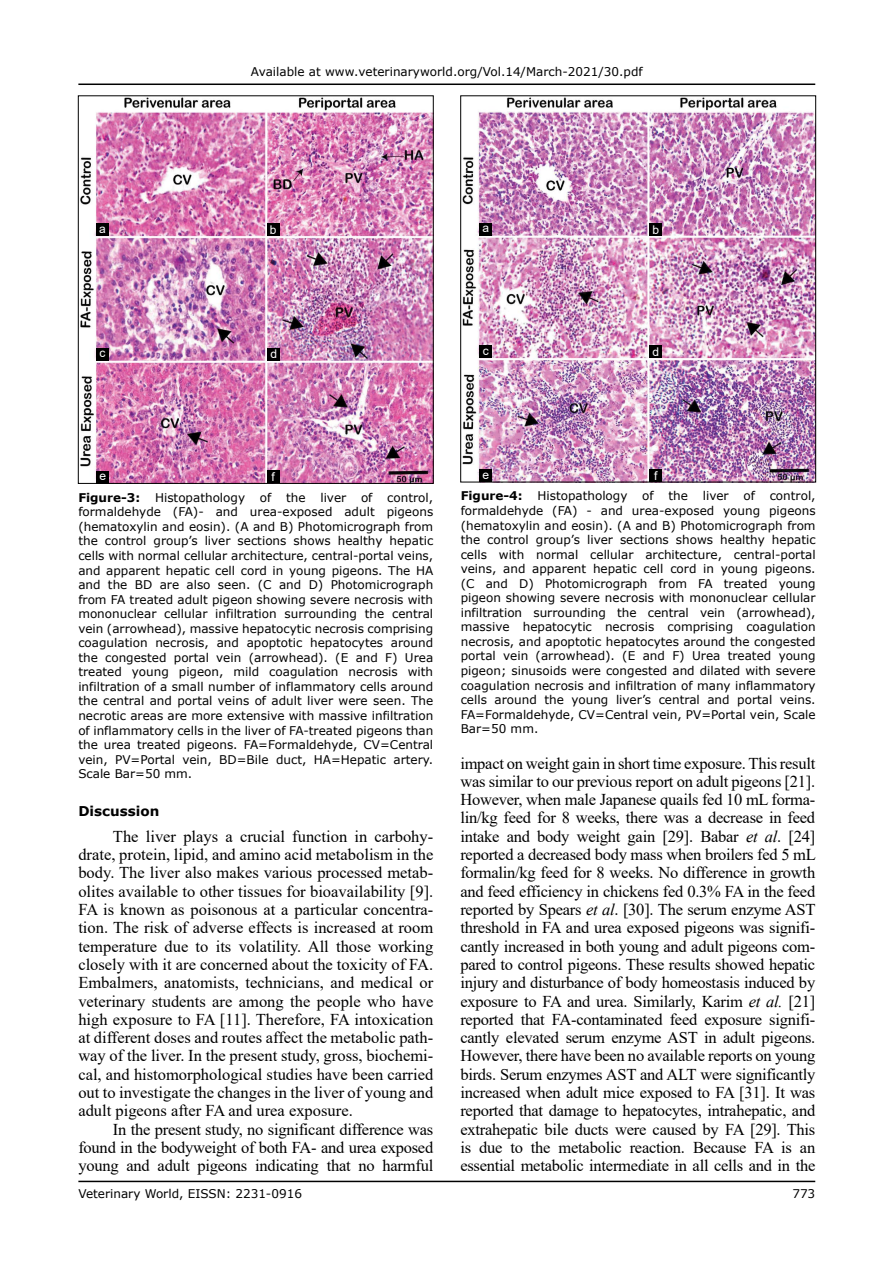
<style>
.page{position:relative;width:894px;height:1263px;background:#fff}
.page>*{position:absolute;margin:0;border:0;box-sizing:border-box;transform-origin:0 0}
.t1{font:16.5px/18.3px "Times New Roman";letter-spacing:-.015em;color:#000;text-align:justify}
.t2{font:700 13.5px "Verdana";color:#000}
.t3{font:12px/14.5px "Verdana";color:#000;text-align:justify}
.t4{font:12px "Arial";color:#fff}
.s1{font-weight:700}
.s2{font-style:italic}
</style>
<div class="page">
<hr style="left:78px;top:1180px;width:737px;height:2px;background:#000">
<hr style="left:78px;top:83px;width:737px;height:2px;background:#000">
<img style="left:462px;top:98px;width:351px;height:382px">
<div style="left:649px;top:345px;width:13px;height:13px;background:#000"></div>
<div style="left:479px;top:345px;width:13px;height:12px;background:#000"></div>
<div style="left:649px;top:223px;width:13px;height:13px;background:#000"></div>
<div style="left:479px;top:223px;width:13px;height:13px;background:#000"></div>
<div style="left:649px;top:469px;width:13px;height:13px;background:#000"></div>
<div style="left:479px;top:469px;width:13px;height:13px;background:#000"></div>
<img style="left:80px;top:98px;width:351px;height:383px">
<div style="left:267px;top:348px;width:13px;height:12px;background:#000"></div>
<div style="left:96px;top:348px;width:13px;height:12px;background:#000"></div>
<div style="left:267px;top:223px;width:12px;height:13px;background:#000"></div>
<div style="left:96px;top:223px;width:13px;height:13px;background:#000"></div>
<div style="left:267px;top:470px;width:12px;height:13px;background:#000"></div>
<div style="left:96px;top:471px;width:13px;height:12px;background:#000"></div>
<p class="t3" style="left:251px;top:64px;width:393px">Available at www.veterinaryworld.org/Vol.14/March-2021/30.pdf</p>
<p class="t4" style="left:99px;top:220px;width:8px">a</p>
<p class="t4" style="left:270px;top:221px;width:8px">b</p>
<p class="t4" style="left:482px;top:220px;width:8px">a</p>
<p class="t4" style="left:652px;top:221px;width:8px">b</p>
<p class="t4" style="left:99px;top:345px;width:7px">c</p>
<p class="t4" style="left:270px;top:346px;width:8px">d</p>
<p class="t4" style="left:482px;top:342px;width:7px">c</p>
<p class="t4" style="left:652px;top:343px;width:8px">d</p>
<p class="t4" style="left:99px;top:468px;width:8px">e</p>
<p class="t4" style="left:271px;top:468px;width:5px">f</p>
<p class="t3" style="left:78px;top:490px;width:356px"><span class="s1">Figure-3:</span> Histopathology of the liver of control, formaldehyde (FA)- and urea-exposed adult pigeons (hematoxylin and eosin). (A and B) Photomicrograph from the control group’s liver sections shows healthy hepatic cells with normal cellular architecture, central-portal veins, and apparent hepatic cell cord in young pigeons. The HA and the BD are also seen. (C and D) Photomicrograph from FA treated adult pigeon showing severe necrosis with mononuclear cellular infiltration surrounding the central vein (arrowhead), massive hepatocytic necrosis comprising coagulation necrosis, and apoptotic hepatocytes around the congested portal vein (arrowhead). (E and F) Urea treated young pigeon, mild coagulation necrosis with infiltration of a small number of inflammatory cells around the central and portal veins of adult liver were seen. The necrotic areas are more extensive with massive infiltration of inflammatory cells in the liver of FA-treated pigeons than the urea treated pigeons. FA=Formaldehyde, CV=Central vein, PV=Portal vein, BD=Bile duct, HA=Hepatic artery.<br>Scale Bar=50 mm.</p>
<p class="t2" style="left:78px;top:801px;width:82px">Discussion</p>
<p class="t1" style="left:78px;top:826px;width:356px;text-indent:35px">The liver plays a crucial function in carbohy&shy;drate, protein, lipid, and amino acid metabolism in the body. The liver also makes various processed metab&shy;olites available to other tissues for bioavailability [9].<br>FA is known as poisonous at a particular concentra&shy;tion. The risk of adverse effects is increased at room temperature due to its volatility. All those working closely with it are concerned about the toxicity of FA.<br>Embalmers, anatomists, technicians, and medical or veterinary students are among the people who have high exposure to FA [11]. Therefore, FA intoxication at different doses and routes affect the metabolic path&shy;way of the liver. In the present study, gross, biochemi&shy;cal, and histomorphological studies have been carried out to investigate the changes in the liver of young and adult pigeons after FA and urea exposure.</p>
<p class="t1" style="left:78px;top:1119px;width:356px;text-indent:35px">In the present study, no significant difference was found in the bodyweight of both FA- and urea exposed young and adult pigeons indicating that no harmful</p>
<p class="t4" style="left:482px;top:466px;width:8px">e</p>
<p class="t4" style="left:654px;top:467px;width:5px">f</p>
<p class="t3" style="left:460px;top:488px;width:356px"><span class="s1">Figure-4:</span> Histopathology of the liver of control, formaldehyde (FA) - and urea-exposed young pigeons (hematoxylin and eosin). (A and B) Photomicrograph from the control group’s liver sections shows healthy hepatic cells with normal cellular architecture, central-portal veins, and apparent hepatic cell cord in young pigeons. (C and D) Photomicrograph from FA treated young pigeon showing severe necrosis with mononuclear cellular infiltration surrounding the central vein (arrowhead), massive hepatocytic necrosis comprising coagulation necrosis, and apoptotic hepatocytes around the congested portal vein (arrowhead). (E and F) Urea treated young pigeon; sinusoids were congested and dilated with severe coagulation necrosis and infiltration of many inflammatory cells around the young liver’s central and portal veins.<br>FA=Formaldehyde, CV=Central vein, PV=Portal vein, Scale Bar=50 mm.</p>
<p class="t1" style="left:460px;top:753px;width:357px">impact on weight gain in short time exposure. This result was similar to our previous report on adult pigeons [21].<br>However, when male Japanese quails fed 10 mL forma&shy;lin/kg feed for 8 weeks, there was a decrease in feed intake and body weight gain [29]. Babar <span class="s2">et al</span>. [24] reported a decreased body mass when broilers fed 5 mL formalin/kg feed for 8 weeks. No difference in growth and feed efficiency in chickens fed 0.3% FA in the feed reported by Spears <span class="s2">et al</span>. [30]. The serum enzyme AST threshold in FA and urea exposed pigeons was signifi&shy;cantly increased in both young and adult pigeons com&shy;pared to control pigeons. These results showed hepatic injury and disturbance of body homeostasis induced by exposure to FA and urea. Similarly, Karim <span class="s2">et al.</span> [21] reported that FA-contaminated feed exposure signifi&shy;cantly elevated serum enzyme AST in adult pigeons.<br>However, there have been no available reports on young birds. Serum enzymes AST and ALT were significantly increased when adult mice exposed to FA [31]. It was reported that damage to hepatocytes, intrahepatic, and extrahepatic bile ducts were caused by FA [29]. This is due to the metabolic reaction. Because FA is an essential metabolic intermediate in all cells and in the</p>
<p class="t3" style="left:78px;top:1186px;width:225px">Veterinary World, EISSN: 2231-0916</p>
<p class="t3" style="left:792px;top:1186px;width:24px">773</p>
</div>
